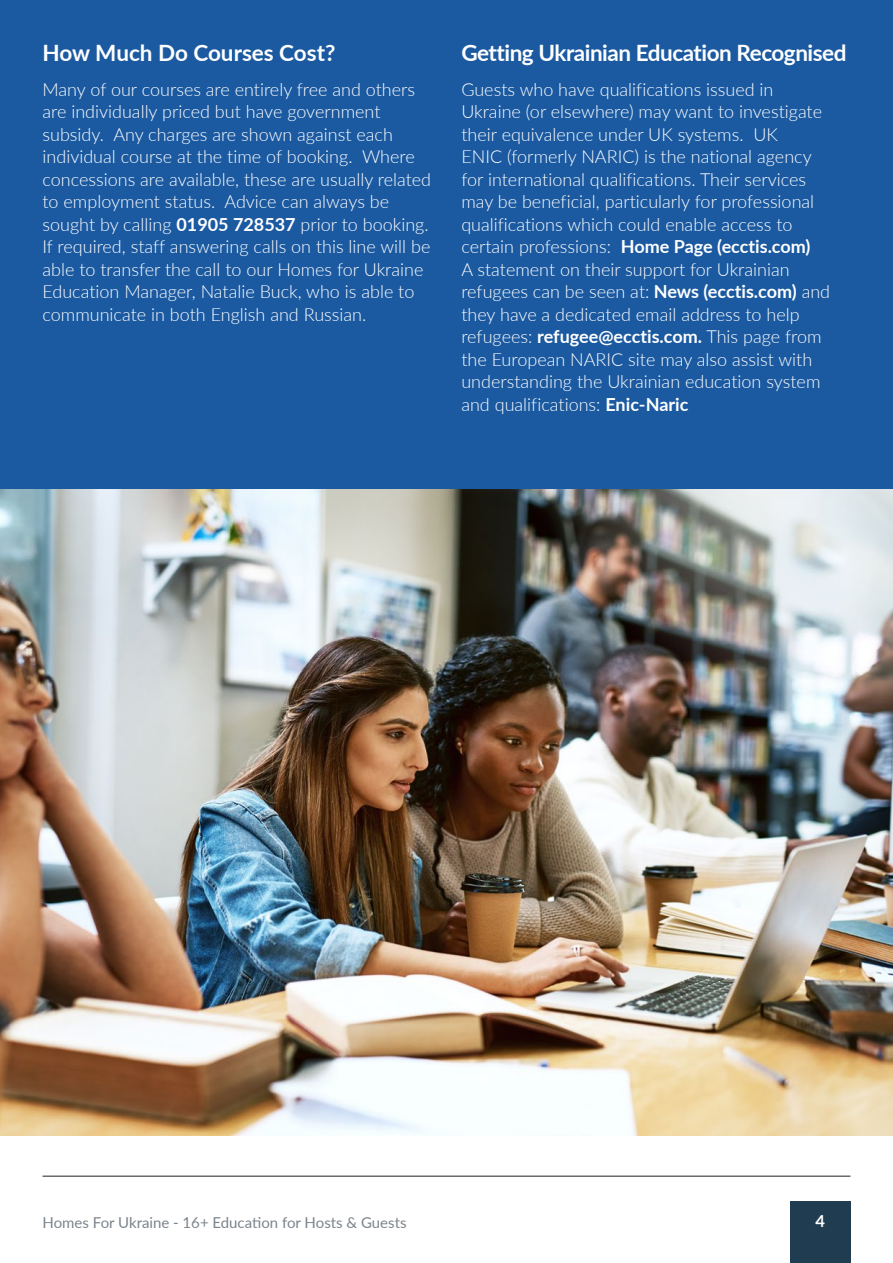
<style>
.page{position:relative;width:893px;height:1263px;background:#fff}
.page>*{position:absolute;margin:0;border:0;box-sizing:border-box;transform-origin:0 0}
.Third_Level_Heading{font:700 22.5px "Lato";letter-spacing:-.02em;color:#fff}
.Third_Level_Heading-2{font:700 22.5px "Lato";color:#fff}
.Paragraph_Text__P{font:300 18px/22.5px "Lato";color:#fff}
.t1{font:700 16.5px "Lato";color:#fff}
.t2{font:15px "Lato";color:#7b838b}
.s1{font-weight:700}
</style>
<div class="page">
<div style="left:0;top:0;width:893px;height:867px;background:#1b5aa1"></div>
<img style="left:0;top:489px;width:893px;height:646px">
<hr style="left:43px;top:1176px;width:807px;height:1px;background:#23211e">
<div style="left:790px;top:1201px;width:60px;height:62px;background:#203c51"></div>
<h3 class="Third_Level_Heading-2" style="left:43px;top:36px;width:294px">How Much Do Courses Cost?</h3>
<p class="Paragraph_Text__P" style="left:43px;top:78px;width:390px">Many of our courses are entirely free and others are individually priced but have government subsidy. Any charges are shown against each individual course at the time of booking. Where concessions are available, these are usually related to employment status. Advice can always be sought by calling <span class="s1">01905 728537</span> prior to booking.<br>If required, staff answering calls on this line will be able to transfer the call to our Homes for Ukraine Education Manager, Natalie Buck, who is able to communicate in both English and Russian.</p>
<h3 class="Third_Level_Heading" style="left:461px;top:36px;width:387px">Getting Ukrainian Education Recognised</h3>
<p class="Paragraph_Text__P" style="left:461px;top:78px;width:370px">Guests who have qualifications issued in Ukraine (or elsewhere) may want to investigate their equivalence under UK systems. UK<br>ENIC (formerly NARIC) is the national agency for international qualifications. Their services may be beneficial, particularly for professional qualifications which could enable access to certain professions: <span class="s1">Home Page (ecctis.com)<br></span>A statement on their support for Ukrainian refugees can be seen at: <span class="s1">News (ecctis.com)</span> and they have a dedicated email address to help refugees: <span class="s1">refugee@ecctis.com.</span> This page from the European NARIC site may also assist with understanding the Ukrainian education system and qualifications: <span class="s1">Enic-Naric</span></p>
<p class="t2" style="left:43px;top:1212px;width:366px">Homes For Ukraine - 16+ Education for Hosts &amp; Guests</p>
<p class="t1" style="left:815px;top:1209px;width:11px">4</p>
</div>
